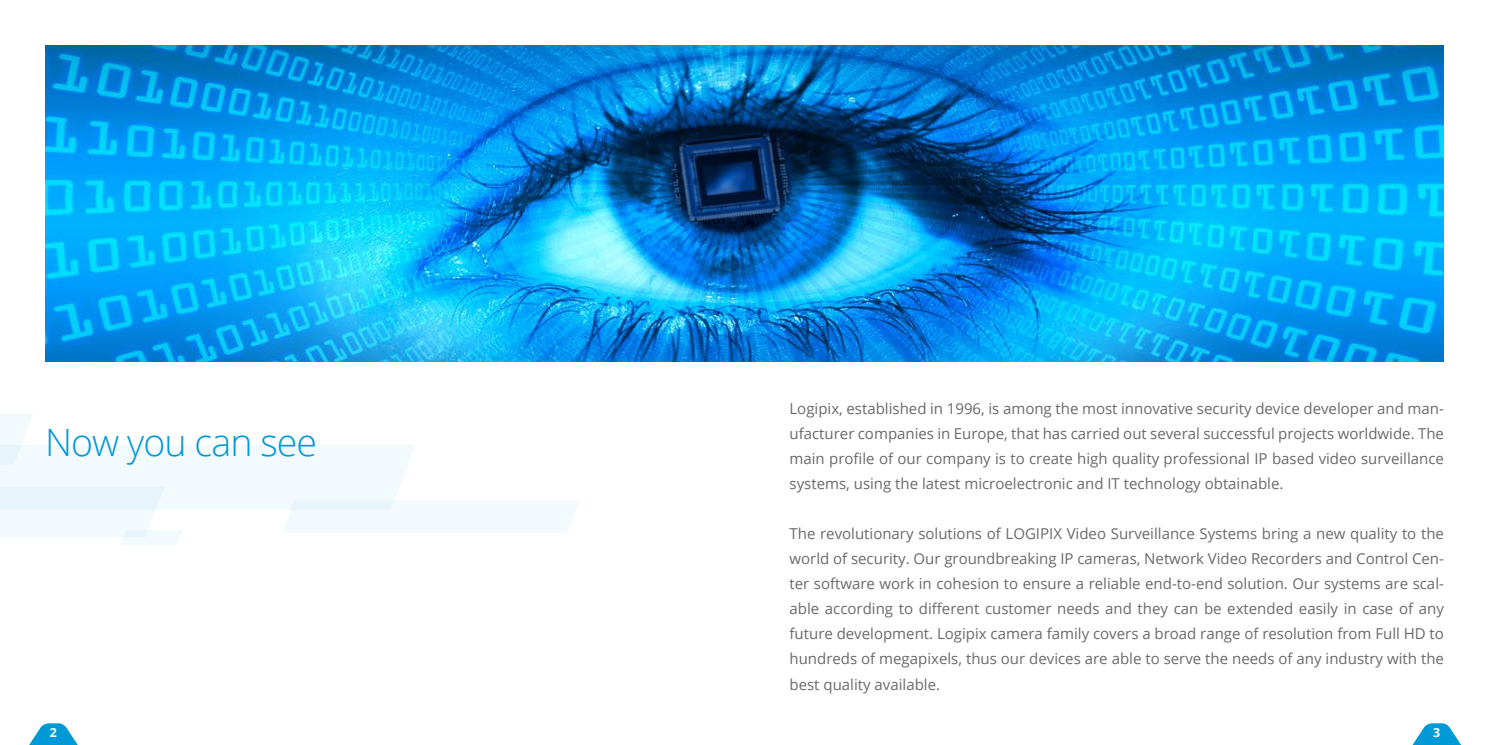
<style>
.page{position:relative;width:1489px;height:745px;background:#fff}
.page>*{position:absolute;margin:0;border:0;box-sizing:border-box;transform-origin:0 0}
.t1{font:300 37.5px "Open Sans";letter-spacing:-.025em;color:#0099d8}
.t2{font:15px/25px "Open Sans";color:#696a6d;text-align:justify}
.t3{font:700 12.5px "Open Sans";color:#fff}
</style>
<div class="page">
<svg style="left:30px;top:723px;width:47px;height:21px"></svg>
<svg style="left:1413px;top:723px;width:48px;height:21px"></svg>
<img style="left:46px;top:46px;width:1397px;height:315px">
<svg style="left:0;top:415px;width:579px;height:130px"></svg>
<h1 class="t1" style="left:45px;top:417px;width:274px">Now you can see</h1>
<p class="t2" style="left:789px;top:395px;width:656px">Logipix, established in 1996, is among the most innovative security device developer and man&shy;ufacturer companies in Europe, that has carried out several successful projects worldwide. The main profile of our company is to create high quality professional IP based video surveillance systems, using the latest microelectronic and IT technology obtainable.</p>
<p class="t2" style="left:789px;top:520px;width:656px">The revolutionary solutions of LOGIPIX Video Surveillance Systems bring a new quality to the world of security. Our groundbreaking IP cameras, Network Video Recorders and Control Cen&shy;ter software work in cohesion to ensure a reliable end-to-end solution. Our systems are scal&shy;able according to different customer needs and they can be extended easily in case of any future development. Logipix camera family covers a broad range of resolution from Full HD to hundreds of megapixels, thus our devices are able to serve the needs of any industry with the best quality available.</p>
<p class="t3" style="left:50px;top:723px;width:9px">2</p>
<p class="t3" style="left:1433px;top:723px;width:9px">3</p>
</div>
